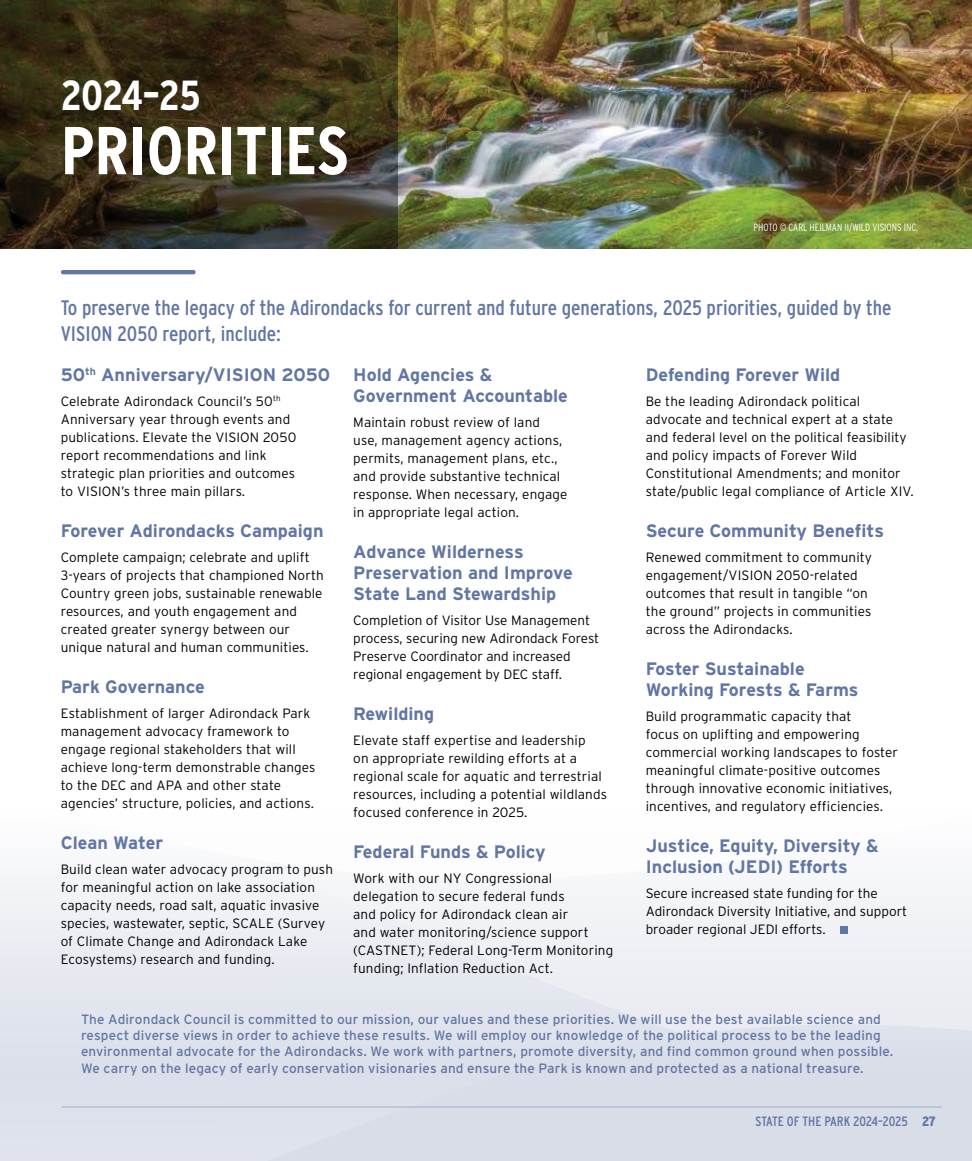
<style>
.page{position:relative;width:972px;height:1161px;background:#fff}
.page>*{position:absolute;margin:0;border:0;box-sizing:border-box;transform-origin:0 0}
.t1{font:700 67.5px "Interstate Condensed";color:#fff}
.t2{font:700 42px "Interstate Condensed";letter-spacing:-.03em;color:#fff}
.t3{font:21px/25.2px "Interstate Condensed";color:#6276a3}
.t4{font:700 18px/21px "Interstate";color:#6276a3}
.t5{font:300 13.5px/18px "Interstate";letter-spacing:.01em;color:#000}
.t6{font:13.5px/16.2px "Interstate";letter-spacing:.01em;color:#6276a3}
.t7{font:13.5px "Interstate Condensed";letter-spacing:-.015em;color:#6276a3}
.t8{font:300 10.5px "Interstate Condensed";color:#fff}
.s1{font-weight:900}
</style>
<div class="page">
<div style="left:0;top:1131px;width:197px;height:30px;background:#e0e3ec"></div>
<svg style="left:0;top:876px;width:972px;height:255px"></svg>
<div style="left:197px;top:1025px;width:775px;height:136px;background:#d8dde8"></div>
<hr style="left:62px;top:1107px;width:880px;height:1px;background:#a7aec9">
<img style="left:398px;top:0;width:574px;height:248px">
<svg style="left:0;top:0;width:398px;height:248px;background:#38301a"></svg>
<div style="left:840px;top:926px;width:8px;height:8px;background:#6276a3"></div>
<hr style="left:63px;top:270px;width:131px;height:4px;background:#6276a3">
<h2 class="t2" style="left:61px;top:71px;width:141px">2024–25</h2>
<h1 class="t1" style="left:61px;top:113px;width:289px">PRIORITIES</h1>
<p class="t8" style="left:753px;top:221px;width:166px">PHOTO © CARL HEILMAN II/WILD VISIONS INC.</p>
<h3 class="t3" style="left:61px;top:295px;width:832px">To preserve the legacy of the Adirondacks for current and future generations, 2025 priorities, guided by the<br>VISION 2050 report, include:</h3>
<h3 class="t4" style="left:61px;top:364px;width:271px">50<sup>th</sup> Anniversary/VISION 2050</h3>
<p class="t5" style="left:61px;top:392px;width:237px">Celebrate Adirondack Council’s 50<sup>th </sup>Anniversary year through events and publications. Elevate the VISION 2050 report recommendations and link strategic plan priorities and outcomes to VISION’s three main pillars.</p>
<h3 class="t4" style="left:61px;top:520px;width:264px">Forever Adirondacks Campaign</h3>
<p class="t5" style="left:61px;top:548px;width:265px">Complete campaign; celebrate and uplift 3-years of projects that championed North Country green jobs, sustainable renewable resources, and youth engagement and created greater synergy between our unique natural and human communities.</p>
<h3 class="t4" style="left:61px;top:676px;width:146px">Park Governance</h3>
<p class="t5" style="left:61px;top:704px;width:256px">Establishment of larger Adirondack Park management advocacy framework to engage regional stakeholders that will achieve long-term demonstrable changes to the DEC and APA and other state agencies’ structure, policies, and actions.</p>
<h3 class="t4" style="left:61px;top:832px;width:104px">Clean Water</h3>
<p class="t5" style="left:61px;top:860px;width:274px">Build clean water advocacy program to push for meaningful action on lake association capacity needs, road salt, aquatic invasive species, wastewater, septic, SCALE (Survey of Climate Change and Adirondack Lake Ecosystems) research and funding.</p>
<h3 class="t4" style="left:353px;top:364px;width:216px">Hold Agencies &amp;<br>Government Accountable</h3>
<p class="t5" style="left:353px;top:413px;width:216px">Maintain robust review of land use, management agency actions, permits, management plans, etc., and provide substantive technical response. When necessary, engage in appropriate legal action.</p>
<h3 class="t4" style="left:353px;top:541px;width:221px">Advance Wilderness<br>Preservation and Improve<br>State Land Stewardship</h3>
<p class="t5" style="left:353px;top:611px;width:248px">Completion of Visitor Use Management process, securing new Adirondack Forest Preserve Coordinator and increased regional engagement by DEC staff.</p>
<h3 class="t4" style="left:353px;top:703px;width:83px">Rewilding</h3>
<p class="t5" style="left:353px;top:731px;width:255px">Elevate staff expertise and leadership<br>on appropriate rewilding efforts at a regional scale for aquatic and terrestrial resources, including a potential wildlands focused conference in 2025.</p>
<h3 class="t4" style="left:353px;top:841px;width:194px">Federal Funds &amp; Policy</h3>
<p class="t5" style="left:353px;top:869px;width:261px">Work with our NY Congressional delegation to secure federal funds<br>and policy for Adirondack clean air<br>and water monitoring/science support (CASTNET); Federal Long-Term Monitoring funding; Inflation Reduction Act.</p>
<h3 class="t4" style="left:646px;top:364px;width:196px">Defending Forever Wild</h3>
<p class="t5" style="left:646px;top:392px;width:269px">Be the leading Adirondack political advocate and technical expert at a state and federal level on the political feasibility and policy impacts of Forever Wild Constitutional Amendments; and monitor state/public legal compliance of Article XIV.</p>
<h3 class="t4" style="left:646px;top:520px;width:240px">Secure Community Benefits</h3>
<p class="t5" style="left:646px;top:548px;width:228px">Renewed commitment to community engagement/VISION 2050-related outcomes that result in tangible “on the ground” projects in communities across the Adirondacks.</p>
<h3 class="t4" style="left:646px;top:658px;width:214px">Foster Sustainable<br>Working Forests &amp; Farms</h3>
<p class="t5" style="left:646px;top:707px;width:254px">Build programmatic capacity that<br>focus on uplifting and empowering commercial working landscapes to foster meaningful climate-positive outcomes through innovative economic initiatives, incentives, and regulatory efficiencies.</p>
<h3 class="t4" style="left:646px;top:835px;width:234px">Justice, Equity, Diversity &amp;<br>Inclusion (JEDI) Efforts</h3>
<p class="t5" style="left:646px;top:884px;width:263px">Secure increased state funding for the<br>Adirondack Diversity Initiative, and support broader regional JEDI efforts.</p>
<p class="t6" style="left:81px;top:1011px;width:814px">The Adirondack Council is committed to our mission, our values and these priorities. We will use the best available science and respect diverse views in order to achieve these results. We will employ our knowledge of the political process to be the leading environmental advocate for the Adirondacks. We work with partners, promote diversity, and find common ground when possible.<br>We carry on the legacy of early conservation visionaries and ensure the Park is known and protected as a national treasure.</p>
<p class="t7" style="left:756px;top:1114px;width:182px">STATE OF THE PARK 2024–2025 <span class="s1">27</span></p>
</div>
